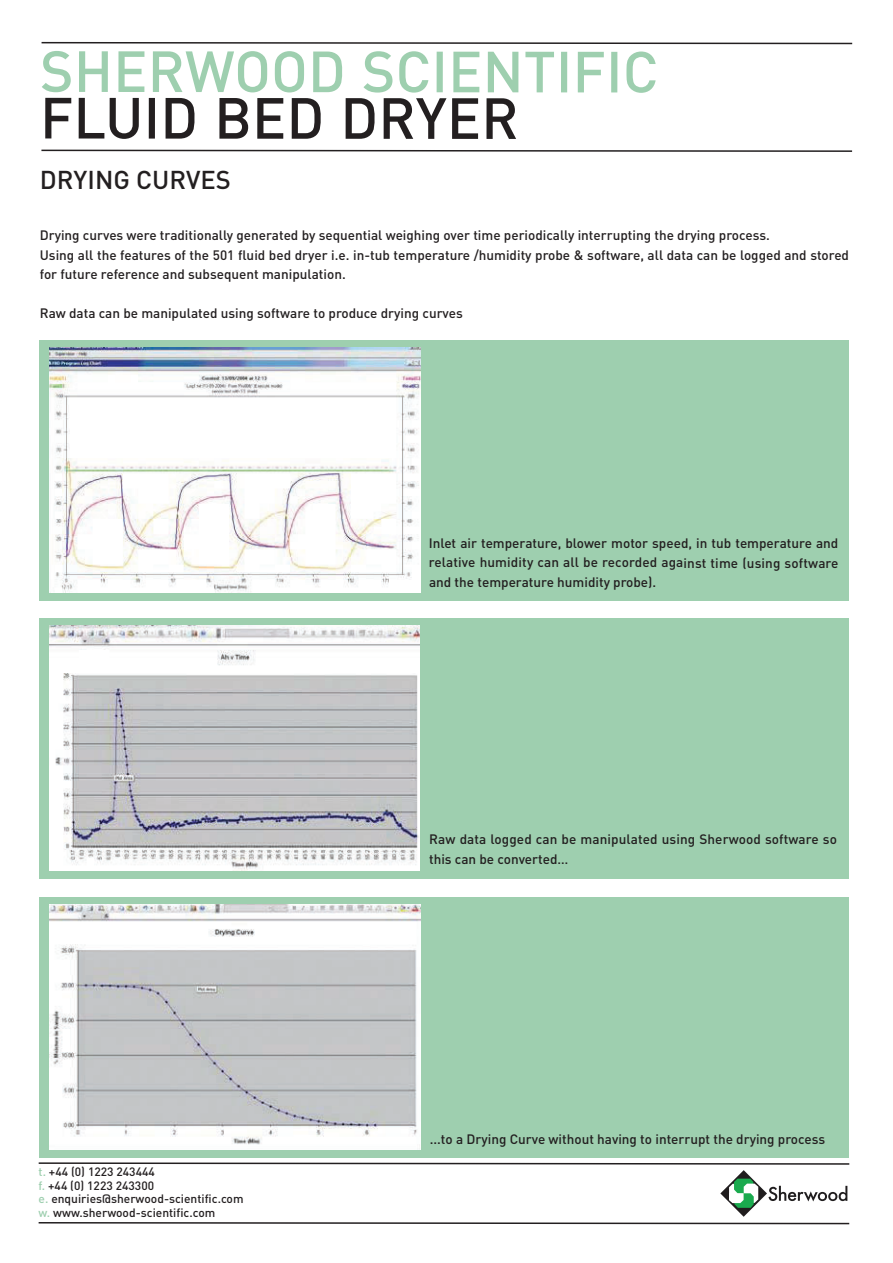
<style>
.page{position:relative;width:893px;height:1263px;background:#fff}
.page>*{position:absolute;margin:0;border:0;box-sizing:border-box;transform-origin:0 0}
.t1{font:500 57.15px "DIN";color:#9ecfaf}
.t2{font:500 57.15px "DIN";color:#231f20}
.t3{font:500 25.5px "DIN";color:#231f20}
.t4{font:500 13.5px/19.5px "DIN";color:#231f20}
.t5{font:500 12px/13.5px "DIN";color:#231f20}
.s1{color:#9ecfaf}
</style>
<div class="page">
<div style="left:39px;top:340px;width:809px;height:261px;background:#9ecfaf"></div>
<div style="left:39px;top:618px;width:809px;height:261px;background:#9ecfaf"></div>
<div style="left:39px;top:897px;width:809px;height:260px;background:#9ecfaf"></div>
<svg style="left:41px;top:149px;width:812px;height:3px"></svg>
<svg style="left:41px;top:41px;width:812px;height:4px"></svg>
<svg style="left:38px;top:1162px;width:812px;height:63px"></svg>
<img style="left:49px;top:348px;width:371px;height:245px">
<img style="left:49px;top:626px;width:371px;height:244px">
<img style="left:49px;top:905px;width:371px;height:245px">
<h1 class="t1" style="left:40px;top:51px;width:620px">SHERWOOD SCIENTIFIC</h1>
<h1 class="t2" style="left:40px;top:97px;width:480px">FLUID BED DRYER</h1>
<h2 class="t3" style="left:40px;top:171px;width:193px">DRYING CURVES</h2>
<p class="t4" style="left:40px;top:227px;width:811px">Drying curves were traditionally generated by sequential weighing over time periodically interrupting the drying process.<br>Using all the features of the 501 fluid bed dryer i.e. in-tub temperature /humidity probe &amp; software, all data can be logged and stored for future reference and subsequent manipulation.</p>
<p class="t4" style="left:40px;top:305px;width:424px">Raw data can be manipulated using software to produce drying curves</p>
<p class="t4" style="left:429px;top:535px;width:411px;text-align:justify">Inlet air temperature, blower motor speed, in tub temperature and relative humidity can all be recorded against time (using software and the temperature humidity probe).</p>
<p class="t4" style="left:429px;top:831px;width:409px">Raw data logged can be manipulated using Sherwood software so this can be converted…</p>
<p class="t5" style="left:39px;top:1166px;width:206px"><span class="s1">t.</span> +44 (0) 1223 243444<br><span class="s1">f.</span> +44 (0) 1223 243300<br><span class="s1">e.</span> enquiries@sherwood-scientific.com <span class="s1">w.</span> www.sherwood-scientific.com</p>
<p class="t4" style="left:430px;top:1131px;width:397px">...to a Drying Curve without having to interrupt the drying process</p>
</div>
